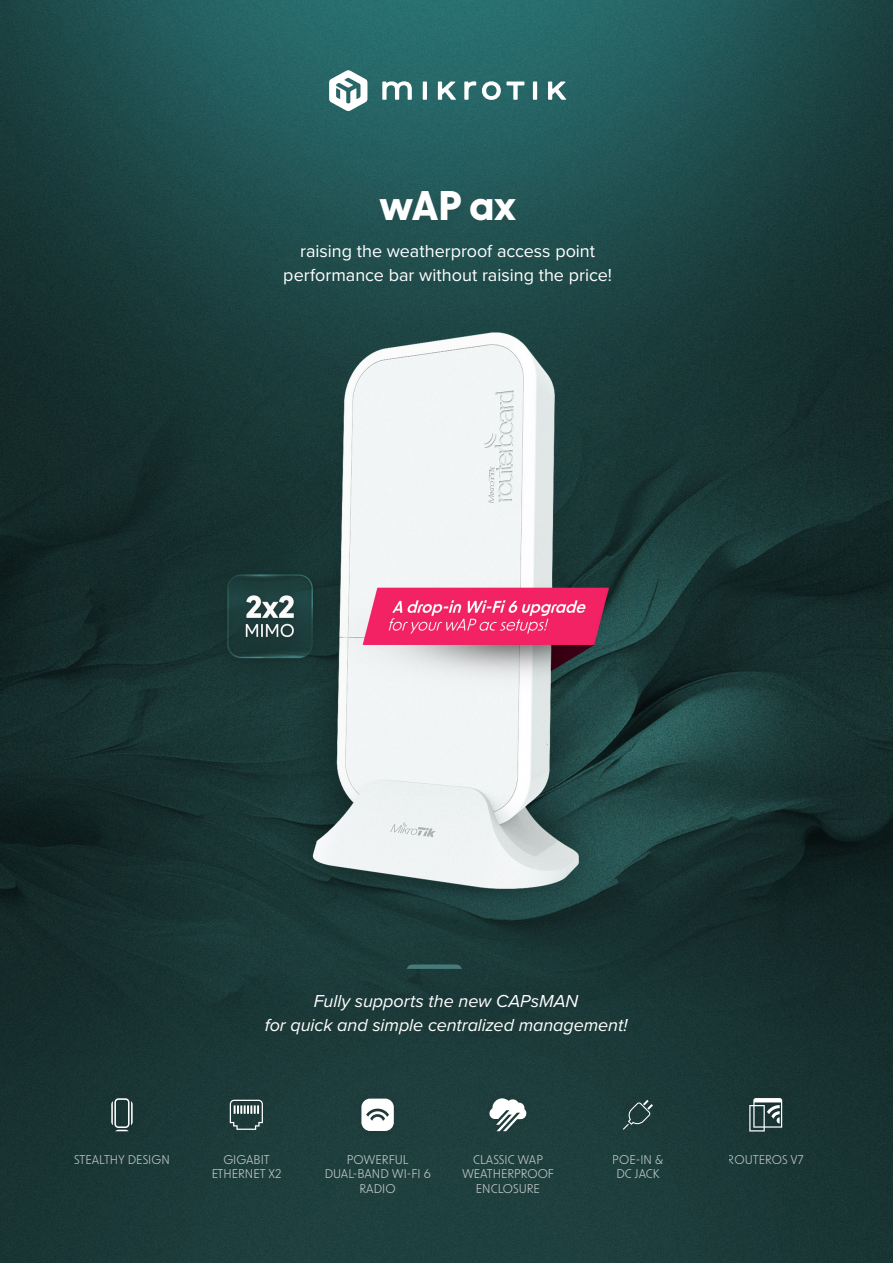
<style>
.page{position:relative;width:893px;height:1263px;background:#fff}
.page>*{position:absolute;margin:0;border:0;box-sizing:border-box;transform-origin:0 0}
.t1{font:700 39.45px "New Order";color:#fff}
.Teksts{font:18px/24px "Proxima Nova";color:#fff;text-align:center}
.Teksts-2{font:italic 18px "Proxima Nova";letter-spacing:-.005em;color:#fff}
.t2{font:12.15px/14.9px "New Order";color:#fff;text-align:center}
</style>
<div class="page">
<img style="left:0;top:0;width:893px;height:1263px">
<div style="left:374px;top:189px;width:148px;height:43px;background:#235454"></div>
<svg style="left:382px;top:81px;width:184px;height:19px"></svg>
<svg style="left:329px;top:70px;width:38px;height:41px"></svg>
<div style="left:737px;top:1086px;width:57px;height:58px;background:#193534"></div>
<svg style="left:749px;top:1098px;width:33px;height:33px"></svg>
<div style="left:349px;top:1086px;width:57px;height:57px;background:#1f3d3c"></div>
<svg style="left:361px;top:1098px;width:33px;height:33px"></svg>
<div style="left:218px;top:1088px;width:57px;height:54px;background:#1d3b3a"></div>
<svg style="left:230px;top:1100px;width:33px;height:30px"></svg>
<div style="left:612px;top:1089px;width:52px;height:51px;background:#1d3b3a"></div>
<svg style="left:623px;top:1100px;width:30px;height:30px"></svg>
<div style="left:478px;top:1087px;width:60px;height:56px;background:#1e3e3d"></div>
<svg style="left:489px;top:1098px;width:38px;height:33px"></svg>
<div style="left:99px;top:1086px;width:46px;height:57px;background:#193634"></div>
<svg style="left:111px;top:1098px;width:22px;height:33px"></svg>
<svg style="left:406px;top:964px;width:56px;height:5px"></svg>
<p class="t1" style="left:379px;top:180px;width:138px">wAP ax</p>
<p class="Teksts" style="left:283px;top:238px;width:330px">raising the weatherproof access point performance bar without raising the price!</p>
<p class="Teksts-2" style="left:314px;top:988px;width:266px">Fully supports the new CAPsMAN</p>
<p class="Teksts-2" style="left:265px;top:1012px;width:364px">for quick and simple centralized management!</p>
<p class="t2" style="left:74px;top:1151px;width:97px">STEALTHY DESIGN</p>
<p class="t2" style="left:211px;top:1151px;width:72px">GIGABIT<br>ETHERNET X2</p>
<p class="t2" style="left:324px;top:1151px;width:108px">POWERFUL<br>DUAL-BAND WI-FI 6<br>RADIO</p>
<p class="t2" style="left:613px;top:1151px;width:52px">POE-IN &amp;<br>DC JACK</p>
<p class="t2" style="left:473px;top:1151px;width:71px">CLASSIC WAP</p>
<p class="t2" style="left:728px;top:1151px;width:77px">ROUTEROS V7</p>
<p class="t2" style="left:462px;top:1166px;width:94px">WEATHERPROOF<br>ENCLOSURE</p>
</div>
